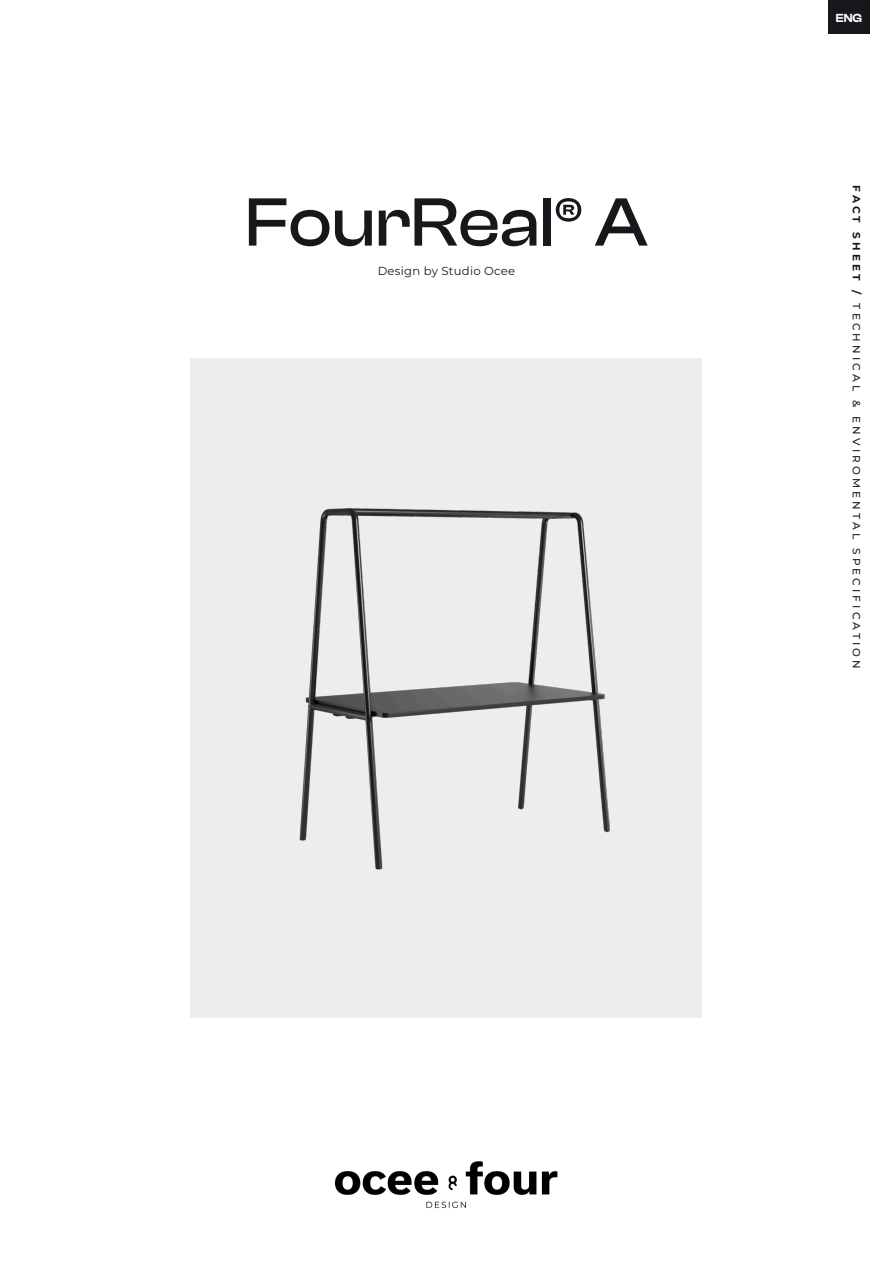
<style>
.page{position:relative;width:893px;height:1263px;background:#fff}
.page>*{position:absolute;margin:0;border:0;box-sizing:border-box;transform-origin:0 0}
.t1{font:500 70.5px "Clash Display";color:#1a171c}
.t2{font:600 12.15px "Clash Display";color:#fff}
.t3{font:11.7px "Montserrat";letter-spacing:.02em;color:#1a171c}
.t4{font:500 10.5px "Montserrat";letter-spacing:.3em;color:#1a171c}
.s1{font-weight:700}
</style>
<div class="page">
<img style="left:334px;top:1161px;width:224px;height:48px">
<div style="left:190px;top:361px;width:512px;height:653px;background:#ededee"></div>
<div style="left:828px;top:0;width:42px;height:34px;background:#1a171c"></div>
<p class="t1" style="left:245px;top:183px;width:404px">FourReal® A</p>
<p class="t3" style="left:378px;top:262px;width:139px">Design by Studio Ocee</p>
<p class="t2" style="left:836px;top:11px;width:28px">ENG</p>
<p class="t4" style="left:864px;top:185px;width:485px;rotate:90deg"><span class="s1">FACT SHEET /</span> TECHNICAL &amp; ENVIROMENTAL SPECIFICATION</p>
</div>
